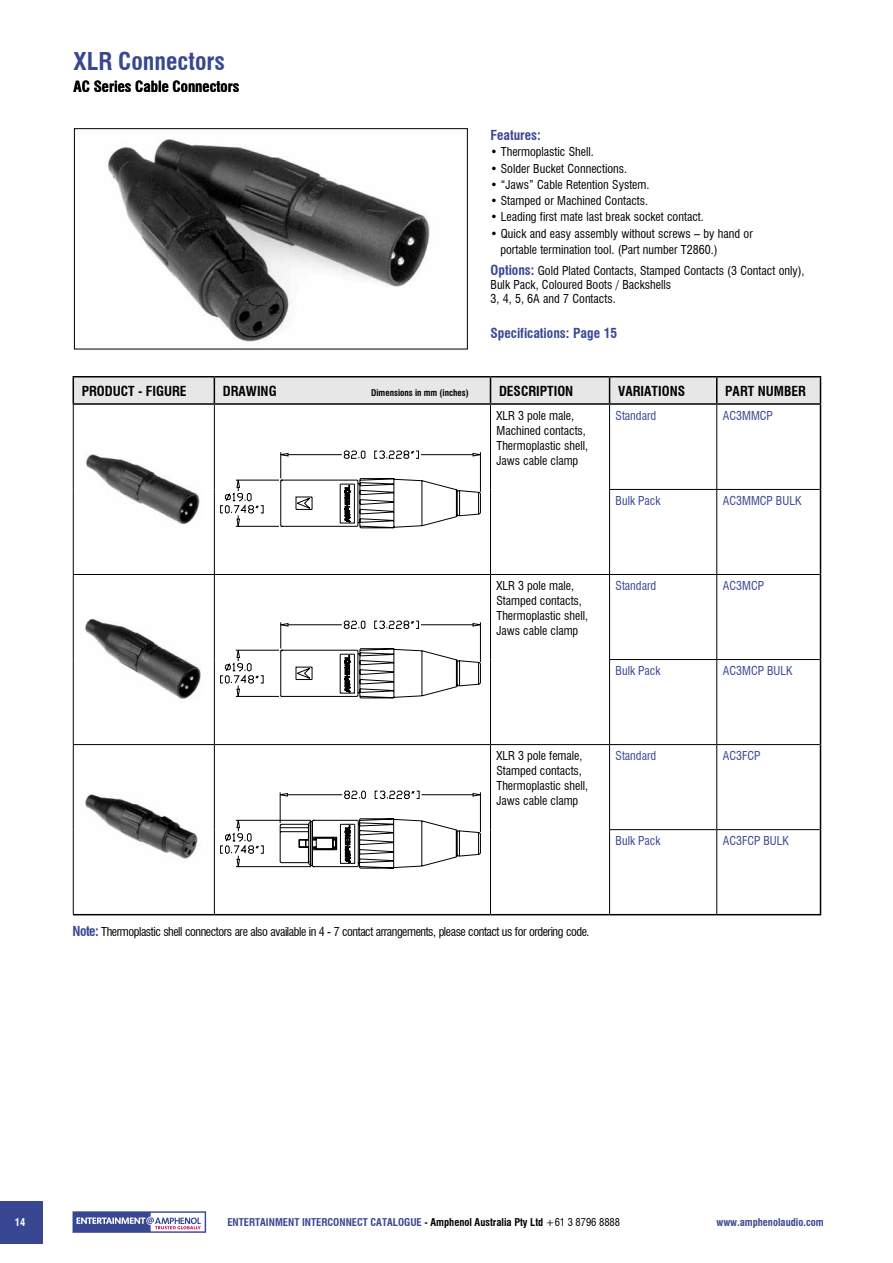
<style>
.page{position:relative;width:893px;height:1263px;background:#fff}
.page>*{position:absolute;margin:0;border:0;box-sizing:border-box;transform-origin:0 0}
.t1{font:700 condensed 24px "Swiss 721 BT";color:#394792}
.t2{font:700 condensed 15px "Swiss 721 BT";color:#000}
.t3{font:700 condensed 13.5px "Swiss 721 BT";color:#000}
.t4{font:700 condensed 13.5px "Swiss 721 BT";color:#394792}
.t5{font:condensed 12px/15px "Swiss 721 BT";color:#000}
.t6{font:condensed 12px "Swiss 721 BT";letter-spacing:-.035em;color:#000}
.t7{font:condensed 12px "Swiss 721 BT";color:#394792}
.t8{font:700 condensed 10.5px "Swiss 721 BT";color:#394792}
.t9{font:700 condensed 10.5px "Swiss 721 BT";color:#fff}
.t10{font:700 condensed 9px "Swiss 721 BT";color:#000}
.s1{font-weight:700;font-size:13.5px;color:#394792}
.s2{color:#000}
.s3{font-weight:400;color:#000}
</style>
<div class="page">
<div style="left:0;top:1201px;width:43px;height:42px;background:#394792"></div>
<svg style="left:73px;top:1211px;width:133px;height:22px"></svg>
<img style="left:108px;top:139px;width:322px;height:203px">
<div style="left:74px;top:128px;width:394px;height:221px;border:1px solid #000"></div>
<hr style="left:73px;top:376px;width:141px;height:1px;background:#000">
<hr style="left:214px;top:376px;width:276px;height:1px;background:#000">
<hr style="left:490px;top:376px;width:120px;height:1px;background:#000">
<hr style="left:610px;top:376px;width:107px;height:1px;background:#000">
<hr style="left:717px;top:376px;width:104px;height:1px;background:#000">
<div style="left:73px;top:377px;width:748px;height:26px;background:#e7e7e7"></div>
<hr style="left:73px;top:403px;width:141px;height:2px;background:#000">
<hr style="left:214px;top:403px;width:276px;height:2px;background:#000">
<hr style="left:490px;top:403px;width:120px;height:2px;background:#000">
<hr style="left:610px;top:403px;width:107px;height:2px;background:#000">
<hr style="left:717px;top:403px;width:104px;height:2px;background:#000">
<hr style="left:820px;top:405px;width:1px;height:84px;background:#000">
<hr style="left:820px;top:489px;width:1px;height:85px;background:#000">
<hr style="left:820px;top:574px;width:1px;height:85px;background:#000">
<hr style="left:820px;top:659px;width:1px;height:85px;background:#000">
<hr style="left:820px;top:744px;width:1px;height:86px;background:#000">
<hr style="left:820px;top:830px;width:1px;height:84px;background:#000">
<hr style="left:73px;top:914px;width:141px;height:1px;background:#000">
<hr style="left:214px;top:914px;width:276px;height:1px;background:#000">
<hr style="left:490px;top:914px;width:120px;height:1px;background:#000">
<hr style="left:610px;top:914px;width:107px;height:1px;background:#000">
<hr style="left:717px;top:914px;width:104px;height:1px;background:#000">
<hr style="left:73px;top:405px;width:1px;height:84px;background:#000">
<hr style="left:214px;top:405px;width:1px;height:84px;background:#000">
<hr style="left:490px;top:405px;width:1px;height:84px;background:#000">
<hr style="left:73px;top:489px;width:1px;height:85px;background:#000">
<hr style="left:214px;top:489px;width:1px;height:85px;background:#000">
<hr style="left:490px;top:489px;width:1px;height:85px;background:#000">
<hr style="left:609px;top:405px;width:1px;height:84px;background:#000">
<hr style="left:716px;top:405px;width:1px;height:84px;background:#000">
<hr style="left:609px;top:489px;width:108px;height:1px;background:#000">
<hr style="left:609px;top:490px;width:1px;height:84px;background:#000">
<hr style="left:717px;top:489px;width:103px;height:1px;background:#000">
<hr style="left:716px;top:490px;width:1px;height:84px;background:#000">
<hr style="left:73px;top:574px;width:141px;height:1px;background:#000">
<hr style="left:73px;top:575px;width:1px;height:84px;background:#000">
<hr style="left:214px;top:574px;width:276px;height:1px;background:#000">
<hr style="left:214px;top:575px;width:1px;height:84px;background:#000">
<hr style="left:490px;top:574px;width:120px;height:1px;background:#000">
<hr style="left:490px;top:575px;width:1px;height:84px;background:#000">
<hr style="left:73px;top:659px;width:1px;height:85px;background:#000">
<hr style="left:214px;top:659px;width:1px;height:85px;background:#000">
<hr style="left:490px;top:659px;width:1px;height:85px;background:#000">
<hr style="left:610px;top:574px;width:107px;height:1px;background:#000">
<hr style="left:609px;top:575px;width:1px;height:84px;background:#000">
<hr style="left:717px;top:574px;width:103px;height:1px;background:#000">
<hr style="left:716px;top:575px;width:1px;height:84px;background:#000">
<hr style="left:609px;top:659px;width:108px;height:1px;background:#000">
<hr style="left:609px;top:660px;width:1px;height:84px;background:#000">
<hr style="left:717px;top:659px;width:103px;height:1px;background:#000">
<hr style="left:716px;top:660px;width:1px;height:84px;background:#000">
<hr style="left:73px;top:744px;width:141px;height:1px;background:#000">
<hr style="left:73px;top:745px;width:1px;height:85px;background:#000">
<hr style="left:214px;top:744px;width:276px;height:1px;background:#000">
<hr style="left:214px;top:745px;width:1px;height:85px;background:#000">
<hr style="left:490px;top:744px;width:120px;height:1px;background:#000">
<hr style="left:490px;top:745px;width:1px;height:85px;background:#000">
<hr style="left:73px;top:830px;width:1px;height:84px;background:#000">
<hr style="left:214px;top:830px;width:1px;height:84px;background:#000">
<hr style="left:490px;top:830px;width:1px;height:84px;background:#000">
<hr style="left:610px;top:744px;width:107px;height:1px;background:#000">
<hr style="left:609px;top:745px;width:1px;height:84px;background:#000">
<hr style="left:717px;top:744px;width:103px;height:1px;background:#000">
<hr style="left:716px;top:745px;width:1px;height:84px;background:#000">
<hr style="left:609px;top:829px;width:108px;height:1px;background:#000">
<hr style="left:609px;top:830px;width:1px;height:84px;background:#000">
<hr style="left:717px;top:829px;width:103px;height:1px;background:#000">
<hr style="left:716px;top:830px;width:1px;height:84px;background:#000">
<img style="left:86px;top:453px;width:114px;height:72px">
<svg style="left:220px;top:451px;width:261px;height:78px"></svg>
<img style="left:85px;top:617px;width:117px;height:82px">
<svg style="left:220px;top:621px;width:261px;height:78px"></svg>
<img style="left:85px;top:794px;width:113px;height:65px">
<svg style="left:220px;top:791px;width:261px;height:78px"></svg>
<h1 class="t1" style="left:74px;top:47px;width:153px">XLR Connectors</h1>
<p class="t2" style="left:74px;top:77px;width:167px">AC Series Cable Connectors</p>
<p class="t4" style="left:490px;top:127px;width:52px">Features:</p>
<p class="t5" style="left:490px;top:144px;width:105px">• Thermoplastic Shell.</p>
<p class="t5" style="left:490px;top:161px;width:138px">• Solder Bucket Connections.</p>
<p class="t5" style="left:490px;top:177px;width:160px">• “Jaws” Cable Retention System.</p>
<p class="t5" style="left:490px;top:193px;width:159px">• Stamped or Machined Contacts.</p>
<p class="t5" style="left:490px;top:210px;width:215px">• Leading first mate last break socket contact.</p>
<p class="t5" style="left:500px;top:225px;width:254px;line-height:16.2px;text-indent:-10px">• Quick and easy assembly without screws – by hand or portable termination tool. (Part number T2860.)</p>
<p class="t5" style="left:490px;top:263px;width:316px;line-height:14.2px"><span class="s1">Options:</span> Gold Plated Contacts, Stamped Contacts (3 Contact only),<br>Bulk Pack, Coloured Boots / Backshells<br>3, 4, 5, 6A and 7 Contacts.</p>
<p class="t4" style="left:490px;top:325px;width:128px">Specifications: Page 15</p>
<p class="t3" style="left:82px;top:382px;width:106px">PRODUCT - FIGURE</p>
<p class="t3" style="left:223px;top:382px;width:55px">DRAWING</p>
<p class="t10" style="left:371px;top:387px;width:99px">Dimensions in mm (inches)</p>
<p class="t3" style="left:499px;top:382px;width:76px">DESCRIPTION</p>
<p class="t3" style="left:618px;top:382px;width:69px">VARIATIONS</p>
<p class="t3" style="left:725px;top:382px;width:82px">PART NUMBER</p>
<p class="t5" style="left:496px;top:408px;width:93px">XLR 3 pole male,<br>Machined contacts,<br>Thermoplastic shell,<br>Jaws cable clamp</p>
<p class="t7" style="left:616px;top:408px;width:42px">Standard</p>
<p class="t7" style="left:723px;top:408px;width:52px">AC3MMCP</p>
<p class="t7" style="left:616px;top:493px;width:46px">Bulk Pack</p>
<p class="t7" style="left:723px;top:493px;width:80px">AC3MMCP BULK</p>
<p class="t5" style="left:496px;top:578px;width:93px">XLR 3 pole male,<br>Stamped contacts,<br>Thermoplastic shell,<br>Jaws cable clamp</p>
<p class="t7" style="left:616px;top:578px;width:42px">Standard</p>
<p class="t7" style="left:723px;top:578px;width:43px">AC3MCP</p>
<p class="t7" style="left:616px;top:663px;width:46px">Bulk Pack</p>
<p class="t7" style="left:723px;top:663px;width:71px">AC3MCP BULK</p>
<p class="t5" style="left:496px;top:748px;width:93px">XLR 3 pole female,<br>Stamped contacts,<br>Thermoplastic shell,<br>Jaws cable clamp</p>
<p class="t7" style="left:616px;top:748px;width:42px">Standard</p>
<p class="t7" style="left:723px;top:748px;width:39px">AC3FCP</p>
<p class="t7" style="left:616px;top:833px;width:46px">Bulk Pack</p>
<p class="t7" style="left:723px;top:833px;width:68px">AC3FCP BULK</p>
<p class="t6" style="left:73px;top:924px;width:519px"><span class="s1">Note:</span> Thermoplastic shell connectors are also available in 4 - 7 contact arrangements, please contact us for ordering code.</p>
<p class="t9" style="left:15px;top:1216px;width:12px">14</p>
<p class="t8" style="left:227px;top:1216px;width:394px">ENTERTAINMENT INTERCONNECT CATALOGUE <span class="s2">- Amphenol Australia Pty Ltd</span> <span class="s3">+61 3 8796 8888</span></p>
<p class="t8" style="left:716px;top:1216px;width:109px">www.amphenolaudio.com</p>
</div>
